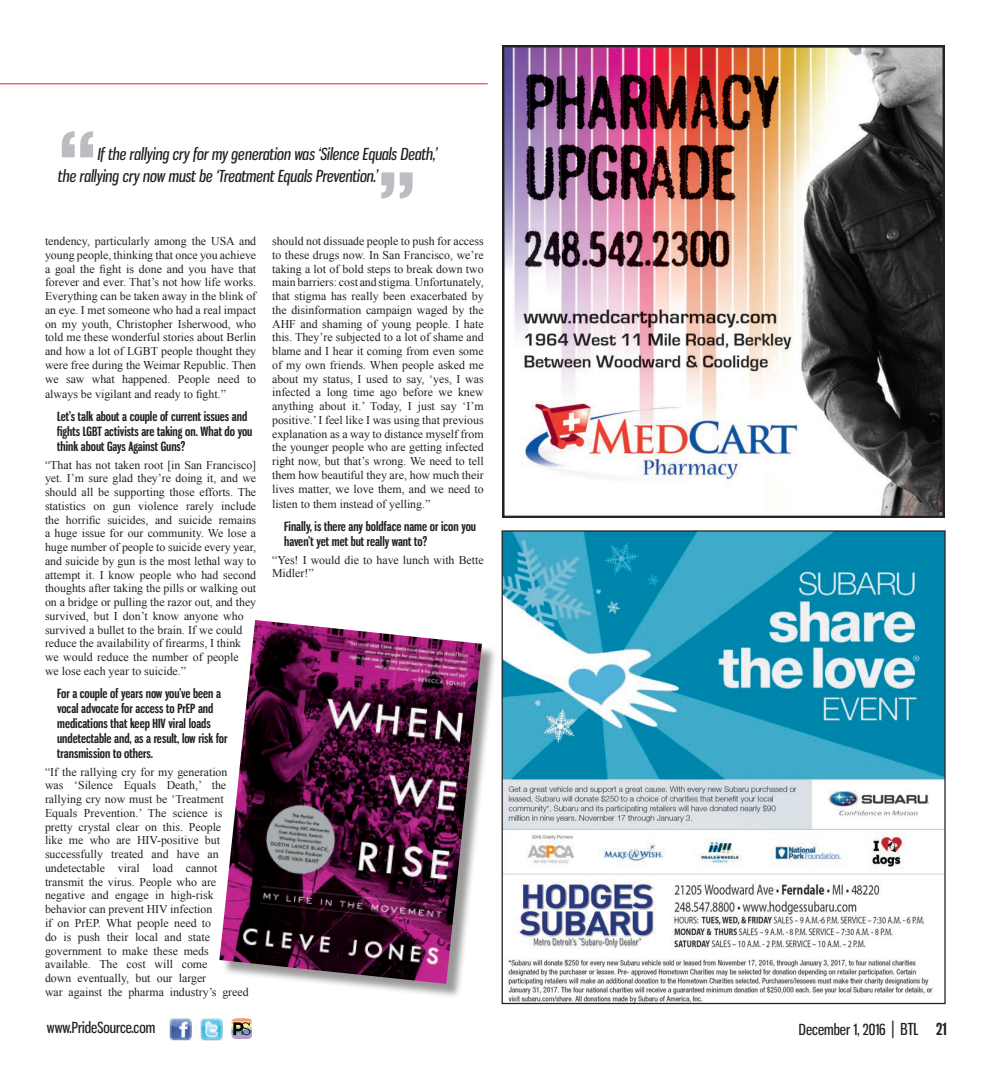
<style>
.page{position:relative;width:990px;height:1080px;background:#fff}
.page>*{position:absolute;margin:0;border:0;box-sizing:border-box;transform-origin:0 0}
.Pull_Quote_W__Quotes{font:800 condensed 75px "Helvetica Neue LT Std";color:#bcbdc0;scale:1.1 1}
.Pull_Quote_W__Quotes-2{font:italic 16.25px/22.5px "Gnuolane Rg";color:#231f20}
.t1{font:15px "Gnuolane Rg";color:#231f20}
.Interview_Question{font:700 12.5px/15px "Gnuolane Rg";color:#231f20}
.Interview_A_-_1st_Pa{font:11.88px/13.8px "Times New Roman";color:#231f20}
.s1{font-size:17.5px}
.s2{font-size:16.25px}
.s3{font-weight:700;font-size:16.25px}
</style>
<div class="page">
<img style="left:201px;top:1018px;width:21px;height:22px">
<img style="left:170px;top:1018px;width:21px;height:22px">
<hr style="left:231px;top:1018px;width:21px;height:3px;background:#f69a7a">
<hr style="left:231px;top:1021px;width:21px;height:3px;background:#fdc88a">
<hr style="left:231px;top:1024px;width:21px;height:3px;background:#f6f3a2">
<hr style="left:231px;top:1027px;width:21px;height:3px;background:#b7d99b">
<hr style="left:231px;top:1030px;width:21px;height:3px;background:#868fc4">
<hr style="left:231px;top:1033px;width:21px;height:3px;background:#8fafd8">
<hr style="left:231px;top:1036px;width:21px;height:3px;background:#bb9cc9">
<svg style="left:233px;top:1022px;width:17px;height:13px"></svg>
<img style="left:504px;top:532px;width:440px;height:470px">
<img style="left:502px;top:45px;width:443px;height:473px">
<hr style="left:0;top:83px;width:488px;height:1px;background:#ee1d23">
<div style="left:222px;top:622px;width:275px;height:377px;background:#231f20;opacity:.46"></div>
<img style="left:219px;top:620px;width:263px;height:364px">
<p class="Pull_Quote_W__Quotes" style="left:58px;top:112px;width:38px">“</p>
<p class="Pull_Quote_W__Quotes-2" style="left:58px;top:142px;width:381px;text-indent:40px">If the rallying cry for my generation was ‘Silence Equals Death,’ the rallying cry now must be ‘Treatment Equals Prevention.’</p>
<p class="Pull_Quote_W__Quotes" style="left:377px;top:153px;width:38px">”</p>
<p class="Interview_A_-_1st_Pa" style="left:45px;top:234px;width:213px;text-align:justify">tendency, particularly among the USA and young people, thinking that once you achieve a goal the fight is done and you have that forever and ever. That’s not how life works.<br>Everything can be taken away in the blink of an eye. I met someone who had a real impact on my youth, Christopher Isherwood, who told me these wonderful stories about Berlin and how a lot of LGBT people thought they were free during the Weimar Republic. Then we saw what happened. People need to</p>
<p class="Interview_A_-_1st_Pa" style="left:45px;top:387px;width:183px">always be vigilant and ready to fight.”</p>
<p class="Interview_Question" style="left:57px;top:409px;width:197px">Let’s talk about a couple of current issues and fights LGBT activists are taking on. What do you think about Gays Against Guns?</p>
<p class="Interview_A_-_1st_Pa" style="left:45px;top:458px;width:213px">“That has not taken root [in San Francisco] yet. I’m sure glad they’re doing it, and we should all be supporting those efforts. The statistics on gun violence rarely include the horrific suicides, and suicide remains a huge issue for our community. We lose a huge number of people to suicide every year, and suicide by gun is the most lethal way to attempt it. I know people who had second thoughts after taking the pills or walking out on a bridge or pulling the razor out, and they survived, but I don’t know anyone who survived a bullet to the brain. If we could reduce the availability of firearms, I think we would reduce the number of people<br>we lose each year to suicide.”</p>
<p class="Interview_Question" style="left:57px;top:686px;width:172px">For a couple of years now you’ve been a vocal advocate for access to PrEP and medications that keep HIV viral loads undetectable and, as a result, low risk for transmission to others.</p>
<p class="Interview_A_-_1st_Pa" style="left:45px;top:765px;width:205px">“If the rallying cry for my generation was ‘Silence Equals Death,’ the rallying cry now must be ‘Treatment Equals Prevention.’ The science is pretty crystal clear on this. People<br>like me who are HIV-positive but successfully treated and have an undetectable viral load cannot transmit the virus. People who are negative and engage in high-risk behavior can prevent HIV infection<br>if on PrEP. What people need to<br>do is push their local and state government to make these meds available. The cost will come<br>down eventually, but our larger<br>war against the pharma industry’s greed</p>
<p class="Interview_A_-_1st_Pa" style="left:272px;top:234px;width:213px;text-align:justify">should not dissuade people to push for access to these drugs now. In San Francisco, we’re taking a lot of bold steps to break down two main barriers: cost and stigma. Unfortunately, that stigma has really been exacerbated by the disinformation campaign waged by the AHF and shaming of young people. I hate this. They’re subjected to a lot of shame and blame and I hear it coming from even some of my own friends. When people asked me about my status, I used to say, ‘yes, I was infected a long time ago before we knew anything about it.’ Today, I just say ‘I’m positive.’ I feel like I was using that previous explanation as a way to distance myself from the younger people who are getting infected right now, but that’s wrong. We need to tell them how beautiful they are, how much their lives matter, we love them, and we need to</p>
<p class="Interview_A_-_1st_Pa" style="left:272px;top:497px;width:160px">listen to them instead of yelling.”</p>
<p class="Interview_Question" style="left:284px;top:519px;width:193px">Finally, is there any boldface name or icon you haven’t yet met but really want to?</p>
<p class="Interview_A_-_1st_Pa" style="left:272px;top:553px;width:213px">“Yes! I would die to have lunch with Bette<br>Midler!”</p>
<p class="t1" style="left:47px;top:1019px;width:110px">www.PrideSource.com</p>
<p class="t1" style="left:799px;top:1021px;width:149px">December 1, 2016 <span class="s1">|</span> <span class="s2">BTL</span> <span class="s3">21</span></p>
</div>
